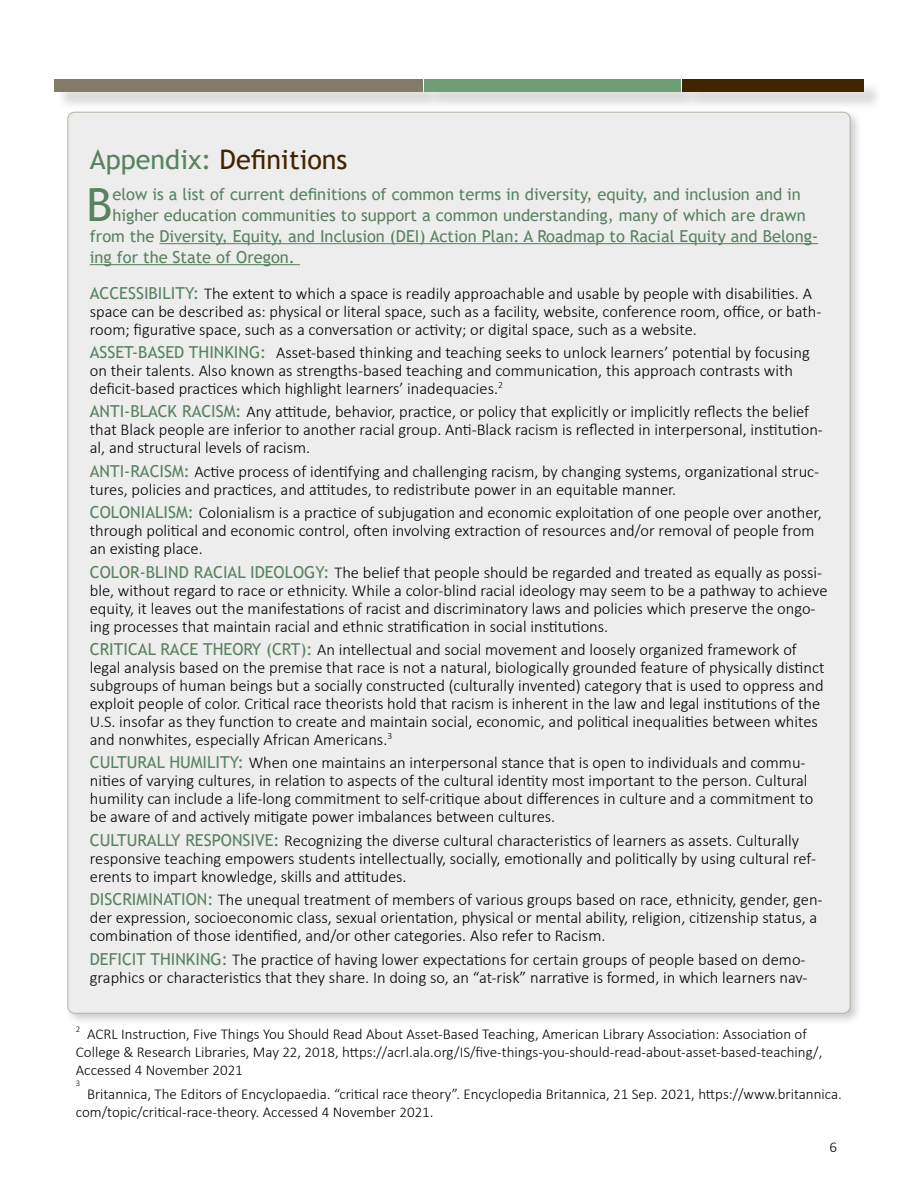
<style>
.page{position:relative;width:918px;height:1188px;background:#fff}
.page>*{position:absolute;margin:0;border:0;box-sizing:border-box;transform-origin:0 0}
.t1{font:45.9px "Trebuchet MS";color:#588260}
.t2{font:27px "Trebuchet MS";color:#3f2500}
.t3{font:300 16.5px/18px "Calibri";color:#000}
.t4{font:16.5px "Trebuchet MS";color:#588260}
.t5{font:300 15px/18px "Calibri";color:#000}
.t6{font:300 8.7px "Calibri";color:#000}
.s1{color:#588260}
.s2{font-family:"Trebuchet MS";font-weight:400;color:#588260}
</style>
<div class="page">
<div style="left:56px;top:81px;width:826px;height:30px;background:#000;opacity:.15"></div>
<div style="left:54px;top:79px;width:369px;height:13px;background:#837b67"></div>
<div style="left:424px;top:79px;width:257px;height:13px;background:#6e9e75"></div>
<div style="left:682px;top:79px;width:182px;height:13px;background:#3f2500"></div>
<div style="left:64px;top:109px;width:799px;height:917px;background:#000;opacity:.2"></div>
<div style="left:68px;top:112px;width:782px;height:901px;background:#ededee;border-radius:7px"></div>
<hr style="left:159px;top:243px;width:659px;height:1px;background:#588260">
<hr style="left:90px;top:264px;width:210px;height:1px;background:#588260">
<h2 class="t2" style="left:90px;top:142px;width:259px"><span class="s1">Appendix:</span> Definitions</h2>
<h1 class="t1" style="left:86px;top:175px;width:27px">B</h1>
<p class="t4" style="left:112px;top:183px;width:690px">elow is a list of current definitions of common terms in diversity, equity, and inclusion and in</p>
<p class="t4" style="left:112px;top:204px;width:695px">higher education communities to support a common understanding, many of which are drawn</p>
<p class="t4" style="left:90px;top:225px;width:730px">from the Diversity, Equity, and Inclusion (DEI) Action Plan: A Roadmap to Racial Equity and Belong-</p>
<p class="t4" style="left:90px;top:246px;width:207px">ing for the State of Oregon.</p>
<p class="t3" style="left:90px;top:284px;width:733px"><span class="s2">ACCESSIBILITY:</span> The extent to which a space is readily approachable and usable by people with disabilities. A space can be described as: physical or literal space, such as a facility, website, conference room, office, or bath&shy;room; figurative space, such as a conversation or activity; or digital space, such as a website.</p>
<p class="t3" style="left:90px;top:343px;width:721px"><span class="s2">ASSET-BASED THINKING:</span> Asset-based thinking and teaching seeks to unlock learners’ potential by focusing on their talents. Also known as strengths-based teaching and communication, this approach contrasts with deficit-based practices which highlight learners’ inadequacies.<sup>2</sup></p>
<p class="t3" style="left:90px;top:403px;width:735px"><span class="s2">ANTI-BLACK RACISM:</span> Any attitude, behavior, practice, or policy that explicitly or implicitly reflects the belief that Black people are inferior to another racial group. Anti-Black racism is reflected in interpersonal, institution&shy;al, and structural levels of racism.</p>
<p class="t3" style="left:90px;top:462px;width:731px"><span class="s2">ANTI-RACISM:</span> Active process of identifying and challenging racism, by changing systems, organizational struc&shy;tures, policies and practices, and attitudes, to redistribute power in an equitable manner.</p>
<p class="t3" style="left:90px;top:504px;width:733px"><span class="s2">COLONIALISM:</span> Colonialism is a practice of subjugation and economic exploitation of one people over another, through political and economic control, often involving extraction of resources and/or removal of people from an existing place.</p>
<p class="t3" style="left:90px;top:563px;width:739px"><span class="s2">COLOR-BLIND RACIAL IDEOLOGY:</span> The belief that people should be regarded and treated as equally as possi&shy;ble, without regard to race or ethnicity. While a color-blind racial ideology may seem to be a pathway to achieve equity, it leaves out the manifestations of racist and discriminatory laws and policies which preserve the ongo&shy;ing processes that maintain racial and ethnic stratification in social institutions.</p>
<p class="t3" style="left:90px;top:640px;width:736px"><span class="s2">CRITICAL RACE THEORY (CRT):</span> An intellectual and social movement and loosely organized framework of legal analysis based on the premise that race is not a natural, biologically grounded feature of physically distinct subgroups of human beings but a socially constructed (culturally invented) category that is used to oppress and exploit people of color. Critical race theorists hold that racism is inherent in the law and legal institutions of the U.S. insofar as they function to create and maintain social, economic, and political inequalities between whites and nonwhites, especially African Americans.<sup>3</sup></p>
<p class="t3" style="left:90px;top:754px;width:725px"><span class="s2">CULTURAL HUMILITY:</span> When one maintains an interpersonal stance that is open to individuals and commu&shy;nities of varying cultures, in relation to aspects of the cultural identity most important to the person. Cultural humility can include a life-long commitment to self-critique about differences in culture and a commitment to be aware of and actively mitigate power imbalances between cultures.</p>
<p class="t3" style="left:90px;top:831px;width:728px"><span class="s2">CULTURALLY RESPONSIVE:</span> Recognizing the diverse cultural characteristics of learners as assets. Culturally responsive teaching empowers students intellectually, socially, emotionally and politically by using cultural ref&shy;erents to impart knowledge, skills and attitudes.</p>
<p class="t3" style="left:90px;top:891px;width:734px"><span class="s2">DISCRIMINATION:</span> The unequal treatment of members of various groups based on race, ethnicity, gender, gen&shy;der expression, socioeconomic class, sexual orientation, physical or mental ability, religion, citizenship status, a combination of those identified, and/or other categories. Also refer to Racism.</p>
<p class="t3" style="left:90px;top:950px;width:719px"><span class="s2">DEFICIT THINKING:</span> The practice of having lower expectations for certain groups of people based on demo&shy;graphics or characteristics that they share. In doing so, an “at-risk” narrative is formed, in which learners nav-</p>
<p class="t5" style="left:76px;top:1025px;width:748px"><sup>2</sup> ACRL Instruction, Five Things You Should Read About Asset-Based Teaching, American Library Association: Association of<br>College &amp; Research Libraries, May 22, 2018, https://acrl.ala.org/IS/five-things-you-should-read-about-asset-based-teaching/,<br>Accessed 4 November 2021</p>
<p class="t6" style="left:76px;top:1078px;width:6px">3</p>
<p class="t5" style="left:76px;top:1085px;width:767px;text-indent:11px">Britannica, The Editors of Encyclopaedia. “critical race theory”. Encyclopedia Britannica, 21 Sep. 2021, https://www.britannica. com/topic/critical-race-theory. Accessed 4 November 2021.</p>
<p class="t5" style="left:830px;top:1138px;width:9px">6</p>
</div>
